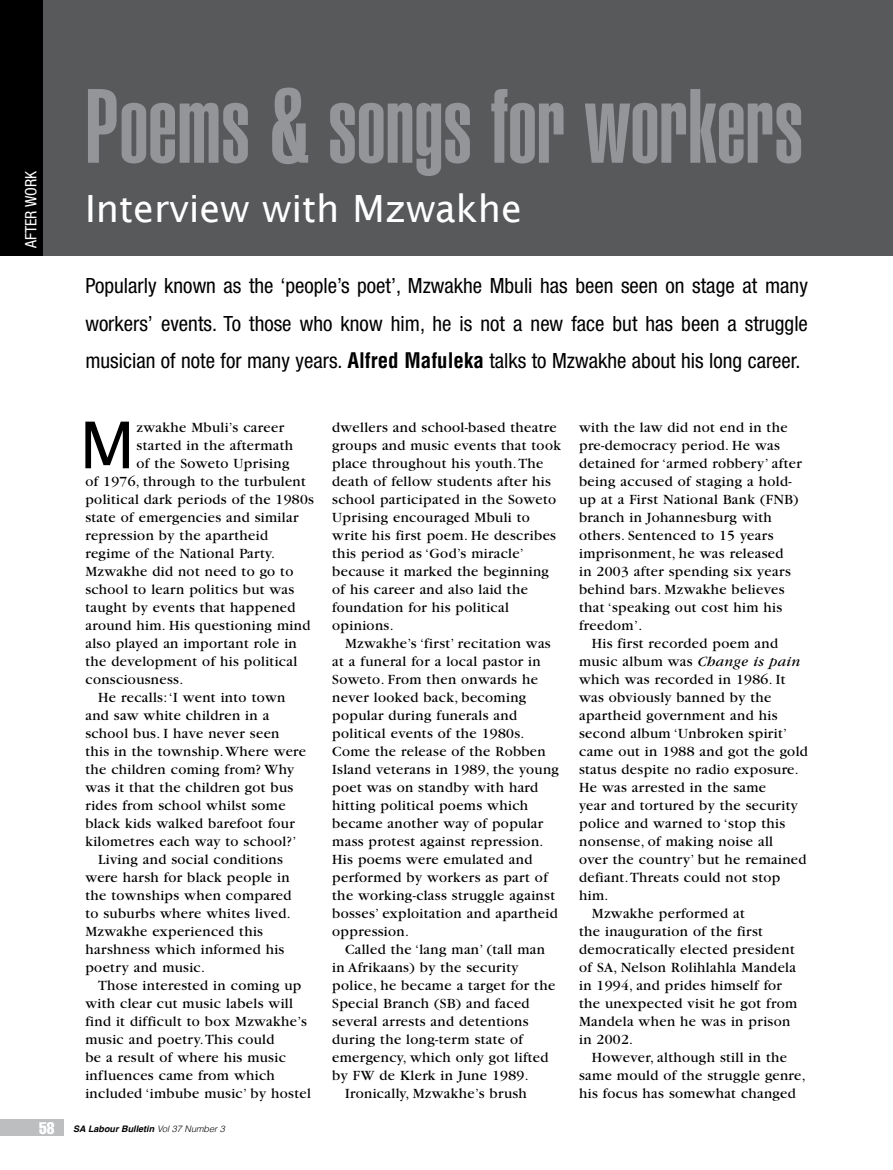
<style>
.page{position:relative;width:893px;height:1170px;background:#fff}
.page>*{position:absolute;margin:0;border:0;box-sizing:border-box;transform-origin:0 0}
.t1{font:900 extra-condensed 103.5px "Helvetica";color:#939598}
.t2{font:64.5px "Lucida Sans";color:#000}
.t3{font:37.5px "Lucida Sans";color:#fff}
.t4{font:condensed 21px/37.5px "Helvetica Neue";color:#000;text-align:justify}
.t5{font:condensed 15.75px "Helvetica Neue";color:#fff}
.t6{font:14.7px/18px "Garamond";letter-spacing:.025em;color:#000}
.t7{font:italic 700 9px "Helvetica";color:#000}
.s1{font-family:"Helvetica";font-weight:700}
.s2{font-style:italic}
.s3{font-weight:400;font-style:normal;font-stretch:extra-condensed;font-size:16.5px;color:#fff}
.s4{font-weight:300}
</style>
<div class="page">
<div style="left:0;top:0;width:893px;height:255px;background:#58595b"></div>
<div style="left:0;top:1118px;width:64px;height:17px;background:#bcbec0"></div>
<div style="left:0;top:0;width:43px;height:255px;background:#000"></div>
<p class="t5" style="left:22px;top:248px;width:79px;rotate:-90deg">AFTER WORK</p>
<h1 class="t1" style="left:85px;top:67px;width:720px">Poems &amp; songs for workers</h1>
<h3 class="t3" style="left:85px;top:187px;width:438px">Interview with Mzwakhe</h3>
<p class="t4" style="left:85px;top:267px;width:724px">Popularly known as the ‘people’s poet’, Mzwakhe Mbuli has been seen on stage at many workers’ events. To those who know him, he is not a new face but has been a struggle musician of note for many years. <span class="s1">Alfred Mafuleka</span> talks to Mzwakhe about his long career.</p>
<h2 class="t2" style="left:79px;top:408px;width:57px">M</h2>
<p class="t6" style="left:137px;top:419px;width:149px">zwakhe Mbuli’s career</p>
<p class="t6" style="left:137px;top:437px;width:158px">started in the aftermath</p>
<p class="t6" style="left:137px;top:455px;width:154px">of the Soweto Uprising</p>
<p class="t6" style="left:85px;top:473px;width:222px">of 1976, through to the turbulent</p>
<p class="t6" style="left:85px;top:491px;width:230px">political dark periods of the 1980s</p>
<p class="t6" style="left:85px;top:509px;width:215px">state of emergencies and similar</p>
<p class="t6" style="left:85px;top:527px;width:184px">repression by the apartheid</p>
<p class="t6" style="left:85px;top:545px;width:191px">regime of the National Party.</p>
<p class="t6" style="left:85px;top:563px;width:210px">Mzwakhe did not need to go to</p>
<p class="t6" style="left:85px;top:581px;width:210px">school to learn politics but was</p>
<p class="t6" style="left:85px;top:599px;width:212px">taught by events that happened</p>
<p class="t6" style="left:85px;top:617px;width:226px">around him. His questioning mind</p>
<p class="t6" style="left:85px;top:635px;width:213px">also played an important role in</p>
<p class="t6" style="left:85px;top:653px;width:213px">the development of his political</p>
<p class="t6" style="left:85px;top:670px;width:99px">consciousness.</p>
<p class="t6" style="left:98px;top:688px;width:189px">He recalls: ‘I went into town</p>
<p class="t6" style="left:85px;top:706px;width:185px">and saw white children in a</p>
<p class="t6" style="left:85px;top:724px;width:196px">school bus. I have never seen</p>
<p class="t6" style="left:85px;top:742px;width:222px">this in the township. Where were</p>
<p class="t6" style="left:85px;top:760px;width:210px">the children coming from? Why</p>
<p class="t6" style="left:85px;top:778px;width:209px">was it that the children got bus</p>
<p class="t6" style="left:85px;top:796px;width:202px">rides from school whilst some</p>
<p class="t6" style="left:85px;top:814px;width:211px">black kids walked barefoot four</p>
<p class="t6" style="left:85px;top:832px;width:212px">kilometres each way to school?’</p>
<p class="t6" style="left:98px;top:850px;width:186px">Living and social conditions</p>
<p class="t6" style="left:85px;top:868px;width:206px">were harsh for black people in</p>
<p class="t6" style="left:85px;top:886px;width:208px">the townships when compared</p>
<p class="t6" style="left:85px;top:904px;width:207px">to suburbs where whites lived.</p>
<p class="t6" style="left:85px;top:922px;width:179px">Mzwakhe experienced this</p>
<p class="t6" style="left:85px;top:940px;width:201px">harshness which informed his</p>
<p class="t6" style="left:85px;top:958px;width:121px">poetry and music.</p>
<p class="t6" style="left:98px;top:976px;width:205px">Those interested in coming up</p>
<p class="t6" style="left:85px;top:994px;width:209px">with clear cut music labels will</p>
<p class="t6" style="left:85px;top:1012px;width:223px">find it difficult to box Mzwakhe’s</p>
<p class="t6" style="left:85px;top:1030px;width:191px">music and poetry. This could</p>
<p class="t6" style="left:85px;top:1048px;width:202px">be a result of where his music</p>
<p class="t6" style="left:85px;top:1066px;width:191px">influences came from which</p>
<p class="t6" style="left:85px;top:1084px;width:227px">included ‘imbube music’ by hostel</p>
<p class="t6" style="left:332px;top:418px;width:230px">dwellers and school-based theatre groups and music events that took place throughout his youth. The death of fellow students after his school participated in the Soweto<br>Uprising encouraged Mbuli to write his first poem. He describes this period as ‘God’s miracle’ because it marked the beginning of his career and also laid the foundation for his political opinions.</p>
<p class="t6" style="left:332px;top:634px;width:228px;text-indent:13px">Mzwakhe’s ‘first’ recitation was at a funeral for a local pastor in<br>Soweto. From then onwards he never looked back, becoming popular during funerals and political events of the 1980s.<br>Come the release of the Robben<br>Island veterans in 1989, the young poet was on standby with hard hitting political poems which became another way of popular mass protest against repression.<br>His poems were emulated and performed by workers as part of the working-class struggle against bosses’ exploitation and apartheid oppression.</p>
<p class="t6" style="left:345px;top:940px;width:202px">Called the ‘lang man’ (tall man</p>
<p class="t6" style="left:332px;top:958px;width:188px">in Afrikaans) by the security</p>
<p class="t6" style="left:332px;top:976px;width:224px">police, he became a target for the</p>
<p class="t6" style="left:332px;top:994px;width:199px">Special Branch (SB) and faced</p>
<p class="t6" style="left:332px;top:1012px;width:198px">several arrests and detentions</p>
<p class="t6" style="left:332px;top:1030px;width:192px">during the long-term state of</p>
<p class="t6" style="left:332px;top:1048px;width:218px">emergency, which only got lifted</p>
<p class="t6" style="left:332px;top:1066px;width:198px">by FW de Klerk in June 1989.</p>
<p class="t6" style="left:345px;top:1084px;width:183px">Ironically, Mzwakhe’s brush</p>
<p class="t6" style="left:579px;top:418px;width:210px">with the law did not end in the</p>
<p class="t6" style="left:579px;top:436px;width:202px">pre-democracy period. He was</p>
<p class="t6" style="left:579px;top:454px;width:224px">detained for ‘armed robbery’ after</p>
<p class="t6" style="left:579px;top:472px;width:214px">being accused of staging a hold-</p>
<p class="t6" style="left:579px;top:490px;width:221px">up at a First National Bank (FNB)</p>
<p class="t6" style="left:579px;top:508px;width:194px">branch in Johannesburg with</p>
<p class="t6" style="left:579px;top:526px;width:196px">others. Sentenced to 15 years</p>
<p class="t6" style="left:579px;top:544px;width:206px">imprisonment, he was released</p>
<p class="t6" style="left:579px;top:562px;width:213px">in 2003 after spending six years</p>
<p class="t6" style="left:579px;top:580px;width:207px">behind bars. Mzwakhe believes</p>
<p class="t6" style="left:579px;top:598px;width:205px">that ‘speaking out cost him his</p>
<p class="t6" style="left:579px;top:616px;width:65px">freedom’.</p>
<p class="t6" style="left:592px;top:634px;width:188px">His first recorded poem and</p>
<p class="t6" style="left:579px;top:652px;width:223px">music album was <span class="s2">Change is pain</span></p>
<p class="t6" style="left:579px;top:670px;width:208px">which was recorded in 1986. It</p>
<p class="t6" style="left:579px;top:688px;width:194px">was obviously banned by the</p>
<p class="t6" style="left:579px;top:706px;width:200px">apartheid government and his</p>
<p class="t6" style="left:579px;top:724px;width:210px">second album ‘Unbroken spirit’</p>
<p class="t6" style="left:579px;top:742px;width:230px">came out in 1988 and got the gold</p>
<p class="t6" style="left:579px;top:760px;width:221px">status despite no radio exposure.</p>
<p class="t6" style="left:579px;top:778px;width:189px">He was arrested in the same</p>
<p class="t6" style="left:579px;top:796px;width:220px">year and tortured by the security</p>
<p class="t6" style="left:579px;top:814px;width:208px">police and warned to ‘stop this</p>
<p class="t6" style="left:579px;top:832px;width:195px">nonsense, of making noise all</p>
<p class="t6" style="left:579px;top:850px;width:229px">over the country’ but he remained</p>
<p class="t6" style="left:579px;top:868px;width:203px">defiant. Threats could not stop</p>
<p class="t6" style="left:579px;top:886px;width:31px">him.</p>
<p class="t6" style="left:592px;top:904px;width:155px">Mzwakhe performed at</p>
<p class="t6" style="left:579px;top:922px;width:185px">the inauguration of the first</p>
<p class="t6" style="left:579px;top:940px;width:217px">democratically elected president</p>
<p class="t6" style="left:579px;top:958px;width:218px">of SA, Nelson Rolihlahla Mandela</p>
<p class="t6" style="left:579px;top:976px;width:204px">in 1994, and prides himself for</p>
<p class="t6" style="left:579px;top:994px;width:220px">the unexpected visit he got from</p>
<p class="t6" style="left:579px;top:1012px;width:213px">Mandela when he was in prison</p>
<p class="t6" style="left:579px;top:1030px;width:56px">in 2002.</p>
<p class="t6" style="left:592px;top:1048px;width:197px">However, although still in the</p>
<p class="t6" style="left:579px;top:1066px;width:228px">same mould of the struggle genre,</p>
<p class="t6" style="left:579px;top:1084px;width:218px">his focus has somewhat changed</p>
<p class="t7" style="left:39px;top:1121px;width:187px"><span class="s3">58</span> SA Labour Bulletin <span class="s4">Vol 37 Number 3</span></p>
</div>
